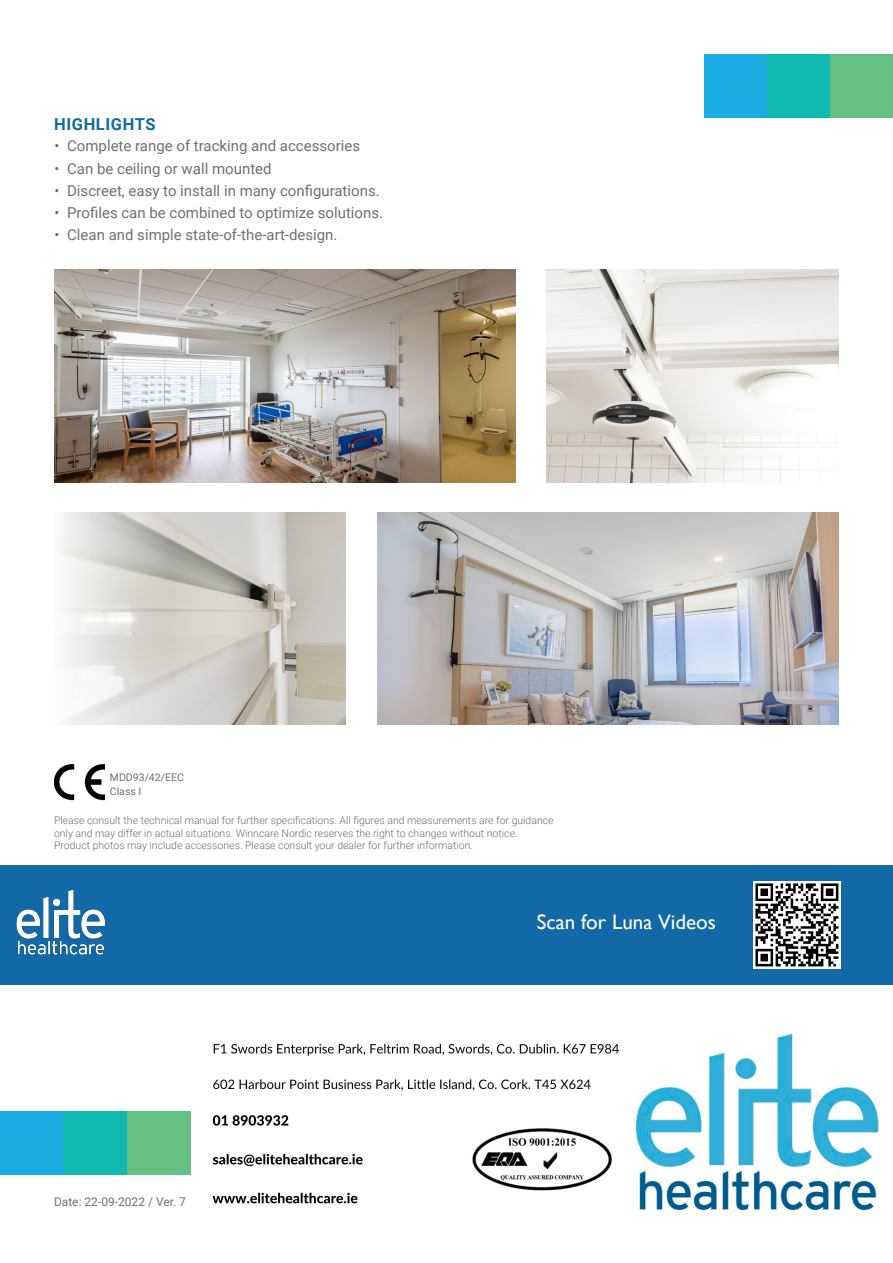
<style>
.page{position:relative;width:893px;height:1263px;background:#fff}
.page>*{position:absolute;margin:0;border:0;box-sizing:border-box;transform-origin:0 0}
.t1{font:21px "Gill Sans";color:#fff}
.t2{font:700 16.5px "Roboto";letter-spacing:.035em;color:#0f6aa5}
.t3{font:15px "Roboto";color:#6c7075}
.t4{font:12px "Roboto";color:#6c7075}
.t5{font:300 10.5px "Roboto";color:#6c6d70}
.t6{font:10.5px "Roboto";color:#6c7075}
</style>
<div class="page">
<div style="left:0;top:865px;width:893px;height:120px;background:#1269a5"></div>
<div style="left:0;top:1111px;width:64px;height:63px;background:#1bace3"></div>
<div style="left:64px;top:1111px;width:63px;height:63px;background:#10bab1"></div>
<div style="left:127px;top:1111px;width:64px;height:63px;background:#63bf82"></div>
<img style="left:54px;top:764px;width:51px;height:37px">
<div style="left:704px;top:54px;width:63px;height:64px;background:#1bace3"></div>
<div style="left:767px;top:54px;width:64px;height:64px;background:#10bab1"></div>
<div style="left:831px;top:54px;width:62px;height:64px;background:#63bf82"></div>
<img style="left:54px;top:270px;width:462px;height:212px">
<img style="left:546px;top:270px;width:293px;height:212px">
<img style="left:59px;top:513px;width:287px;height:212px">
<img style="left:378px;top:513px;width:461px;height:212px">
<img style="left:636px;top:1035px;width:242px;height:175px">
<img style="left:212px;top:1043px;width:408px;height:161px">
<img style="left:753px;top:882px;width:87px;height:87px">
<img style="left:16px;top:889px;width:90px;height:66px">
<p class="t2" style="left:54px;top:112px;width:103px">HIGHLIGHTS</p>
<p class="t3" style="left:54px;top:136px;width:307px">• Complete range of tracking and accessories</p>
<p class="t3" style="left:54px;top:158px;width:219px">• Can be ceiling or wall mounted</p>
<p class="t3" style="left:54px;top:180px;width:327px">• Discreet, easy to install in many configurations.</p>
<p class="t3" style="left:54px;top:202px;width:330px">• Profiles can be combined to optimize solutions.</p>
<p class="t3" style="left:54px;top:225px;width:285px">• Clean and simple state-of-the-art-design.</p>
<p class="t6" style="left:110px;top:770px;width:75px">MDD93/42/EEC</p>
<p class="t6" style="left:110px;top:784px;width:33px">Class I</p>
<p class="t5" style="left:54px;top:813px;width:501px">Please consult the technical manual for further specifications. All figures and measurements are for guidance</p>
<p class="t5" style="left:54px;top:826px;width:465px">only and may differ in actual situations. Winncare Nordic reserves the right to changes without notice.</p>
<p class="t5" style="left:54px;top:838px;width:421px">Product photos may include accessories. Please consult your dealer for further information.</p>
<p class="t4" style="left:54px;top:1194px;width:133px">Date: 22-09-2022 / Ver. 7</p>
<h1 class="t1" style="left:537px;top:909px;width:180px">Scan for Luna Videos</h1>
</div>
